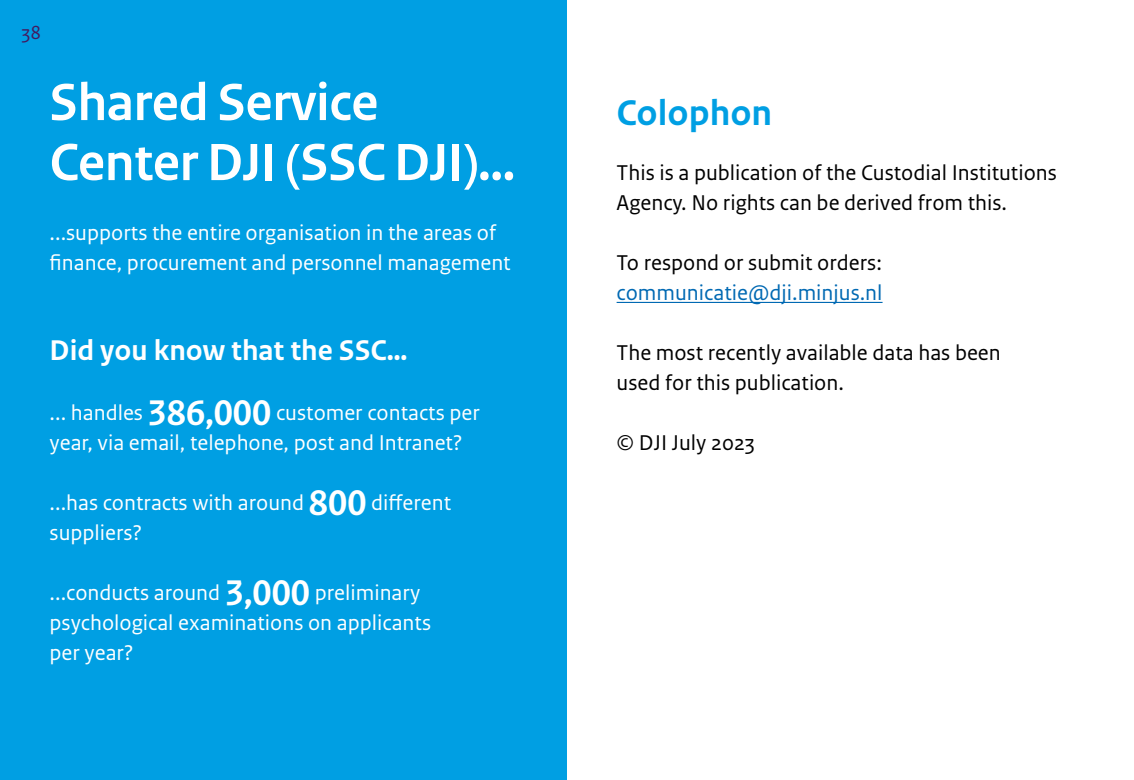
<style>
.page{position:relative;width:1134px;height:780px;background:#fff}
.page>*{position:absolute;margin:0;border:0;box-sizing:border-box;transform-origin:0 0}
.H2_hoofdstukkop{font:700 55px/60px "Rijksoverheid Sans Heading";color:#fff}
.H2_Hoofdstukkop_Kleiner{font:700 37.5px "Rijksoverheid Sans Text";color:#009fe3}
.H2_Hoofdstukkop_Kleiner-2{font:700 30px "Rijksoverheid Sans Text";color:#fff}
.P_Broodtekst{font:22.5px/30px "Rijksoverheid Sans Text";color:#fff}
.P_Broodtekst-2{font:22.5px/30px "Rijksoverheid Sans Text";color:#000}
.P_Broodtekst-3{font:22.5px "Rijksoverheid Sans Text";color:#0069b3}
.t1{font:20px "Rijksoverheid Sans Text";color:#44195e}
.s1{font-family:"Rijksoverheid Sans Heading";font-weight:700;font-size:37.5px}
</style>
<div class="page">
<div style="left:0;top:0;width:567px;height:780px;background:#009fe3"></div>
<hr style="left:617px;top:302px;width:265px;height:1px;background:#0069b3">
<p class="t1" style="left:22px;top:21px;width:21px">38</p>
<h1 class="H2_hoofdstukkop" style="left:50px;top:73px;width:467px">Shared Service<br>Center DJI (SSC DJI)...</h1>
<p class="P_Broodtekst" style="left:50px;top:218px;width:463px">...supports the entire organisation in the areas of finance, procurement and personnel management</p>
<h1 class="H2_Hoofdstukkop_Kleiner-2" style="left:50px;top:333px;width:360px">Did you know that the SSC…</h1>
<p class="P_Broodtekst" style="left:50px;top:398px;width:432px">... handles <span class="s1">386,000</span> customer contacts per year, via email, telephone, post and Intranet?</p>
<p class="P_Broodtekst" style="left:50px;top:488px;width:403px">...has contracts with around <span class="s1">800</span> different suppliers?</p>
<p class="P_Broodtekst" style="left:50px;top:578px;width:383px">...conducts around <span class="s1">3,000</span> preliminary psychological examinations on applicants per year?</p>
<h1 class="H2_Hoofdstukkop_Kleiner" style="left:617px;top:92px;width:157px">Colophon</h1>
<p class="P_Broodtekst-2" style="left:617px;top:158px;width:442px">This is a publication of the Custodial Institutions<br>Agency. No rights can be derived from this.</p>
<p class="P_Broodtekst-2" style="left:617px;top:248px;width:267px">To respond or submit orders:</p>
<p class="P_Broodtekst-3" style="left:617px;top:280px;width:267px">communicatie@dji.minjus.nl</p>
<p class="P_Broodtekst-2" style="left:617px;top:338px;width:386px">The most recently available data has been used for this publication.</p>
<p class="P_Broodtekst-2" style="left:617px;top:428px;width:140px">© DJI July 2023</p>
</div>
